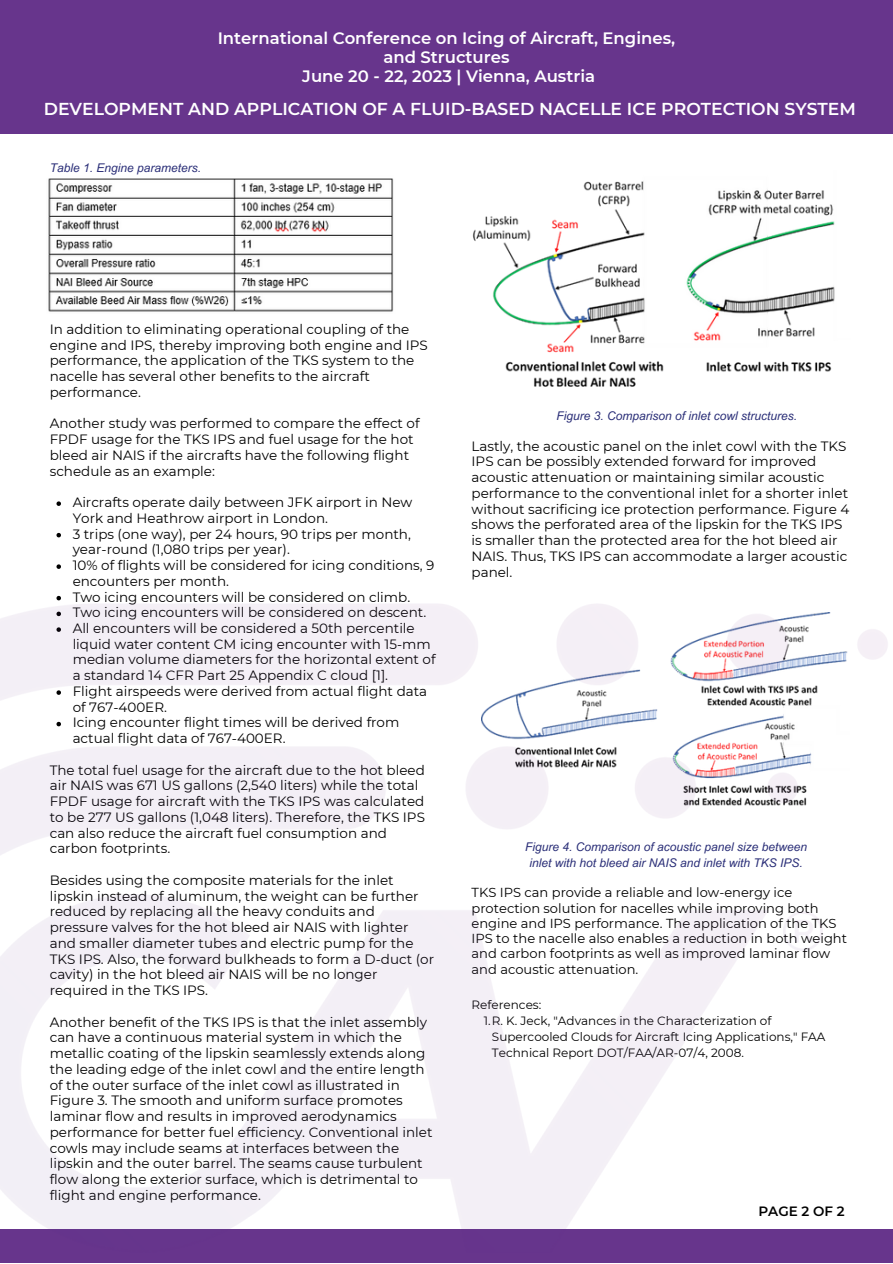
<style>
.page{position:relative;width:893px;height:1264px;background:#fff}
.page>*{position:absolute;margin:0;border:0;box-sizing:border-box;transform-origin:0 0}
.t1{font:600 17.25px "Montserrat";color:#fff}
.t2{font:600 16.5px "Montserrat";color:#fff}
.t3{font:13.5px/15.8px "Montserrat";color:#000}
.t4{font:600 13.5px "Montserrat";color:#000}
.t5{font:13.05px/15.1px "Montserrat";color:#000}
.t6{font:italic 12px/16px "Arial MT Pro";color:#2b2f78;text-align:center}
.t7{font:12px/16px "Montserrat";color:#000}
</style>
<div class="page">
<div style="left:0;top:0;width:892px;height:134px;background:#67358c"></div>
<img style="left:48px;top:178px;width:346px;height:134px">
<img style="left:472px;top:181px;width:363px;height:206px">
<img style="left:0;top:501px;width:892px;height:761px">
<p class="t2" style="left:218px;top:28px;width:459px">International Conference on Icing of Aircraft, Engines,</p>
<p class="t2" style="left:383px;top:47px;width:128px">and Structures</p>
<p class="t2" style="left:302px;top:66px;width:294px">June 20 - 22, 2023 | Vienna, Austria</p>
<p class="t1" style="left:44px;top:98px;width:813px">DEVELOPMENT AND APPLICATION OF A FLUID-BASED NACELLE ICE PROTECTION SYSTEM</p>
<p class="t6" style="left:50px;top:161px;width:153px">Table 1. Engine parameters.</p>
<p class="t3" style="left:50px;top:321px;width:379px">In addition to eliminating operational coupling of the engine and IPS, thereby improving both engine and IPS performance, the application of the TKS system to the nacelle has several other benefits to the aircraft performance.</p>
<p class="t3" style="left:50px;top:415px;width:371px">Another study was performed to compare the effect of FPDF usage for the TKS IPS and fuel usage for the hot bleed air NAIS if the aircrafts have the following flight schedule as an example:</p>
<p class="t3" style="left:73px;top:494px;width:341px">Aircrafts operate daily between JFK airport in New<br>York and Heathrow airport in London.</p>
<p class="t3" style="left:73px;top:526px;width:340px">3 trips (one way), per 24 hours, 90 trips per month, year-round (1,080 trips per year).</p>
<p class="t3" style="left:73px;top:557px;width:363px">10% of flights will be considered for icing conditions, 9 encounters per month.</p>
<p class="t3" style="left:73px;top:589px;width:339px">Two icing encounters will be considered on climb.</p>
<p class="t3" style="left:73px;top:604px;width:355px">Two icing encounters will be considered on descent.</p>
<p class="t3" style="left:73px;top:620px;width:364px">All encounters will be considered a 50th percentile liquid water content CM icing encounter with 15-mm median volume diameters for the horizontal extent of a standard 14 CFR Part 25 Appendix C cloud [1].</p>
<p class="t3" style="left:73px;top:683px;width:356px">Flight airspeeds were derived from actual flight data of 767-400ER.</p>
<p class="t3" style="left:73px;top:714px;width:328px">Icing encounter flight times will be derived from actual flight data of 767-400ER.</p>
<p class="t3" style="left:50px;top:762px;width:376px">The total fuel usage for the aircraft due to the hot bleed air NAIS was 671 US gallons (2,540 liters) while the total FPDF usage for aircraft with the TKS IPS was calculated to be 277 US gallons (1,048 liters). Therefore, the TKS IPS can also reduce the aircraft fuel consumption and carbon footprints.</p>
<p class="t3" style="left:50px;top:872px;width:386px">Besides using the composite materials for the inlet lipskin instead of aluminum, the weight can be further reduced by replacing all the heavy conduits and pressure valves for the hot bleed air NAIS with lighter and smaller diameter tubes and electric pump for the TKS IPS. Also, the forward bulkheads to form a D-duct (or cavity) in the hot bleed air NAIS will be no longer required in the TKS IPS.</p>
<p class="t3" style="left:50px;top:1013px;width:384px">Another benefit of the TKS IPS is that the inlet assembly can have a continuous material system in which the metallic coating of the lipskin seamlessly extends along the leading edge of the inlet cowl and the entire length of the outer surface of the inlet cowl as illustrated in Figure 3. The smooth and uniform surface promotes laminar flow and results in improved aerodynamics performance for better fuel efficiency. Conventional inlet cowls may include seams at interfaces between the lipskin and the outer barrel. The seams cause turbulent flow along the exterior surface, which is detrimental to flight and engine performance.</p>
<p class="t6" style="left:556px;top:409px;width:242px">Figure 3. Comparison of inlet cowl structures.</p>
<p class="t3" style="left:471px;top:438px;width:379px">Lastly, the acoustic panel on the inlet cowl with the TKS IPS can be possibly extended forward for improved acoustic attenuation or maintaining similar acoustic performance to the conventional inlet for a shorter inlet without sacrificing ice protection performance. Figure 4 shows the perforated area of the lipskin for the TKS IPS is smaller than the protected area for the hot bleed air NAIS. Thus, TKS IPS can accommodate a larger acoustic panel.</p>
<p class="t6" style="left:525px;top:840px;width:283px">Figure 4. Comparison of acoustic panel size between inlet with hot bleed air NAIS and inlet with TKS IPS.</p>
<p class="t5" style="left:471px;top:885px;width:377px">TKS IPS can provide a reliable and low-energy ice protection solution for nacelles while improving both engine and IPS performance. The application of the TKS IPS to the nacelle also enables a reduction in both weight and carbon footprints as well as improved laminar flow and acoustic attenuation.</p>
<p class="t7" style="left:471px;top:996px;width:71px">References:</p>
<p class="t7" style="left:492px;top:1012px;width:335px;text-indent:-8px">1.R. K. Jeck, "Advances in the Characterization of<br>Supercooled Clouds for Aircraft Icing Applications," FAA<br>Technical Report DOT/FAA/AR-07/4, 2008.</p>
<p class="t4" style="left:758px;top:1202px;width:88px">PAGE 2 OF 2</p>
</div>
